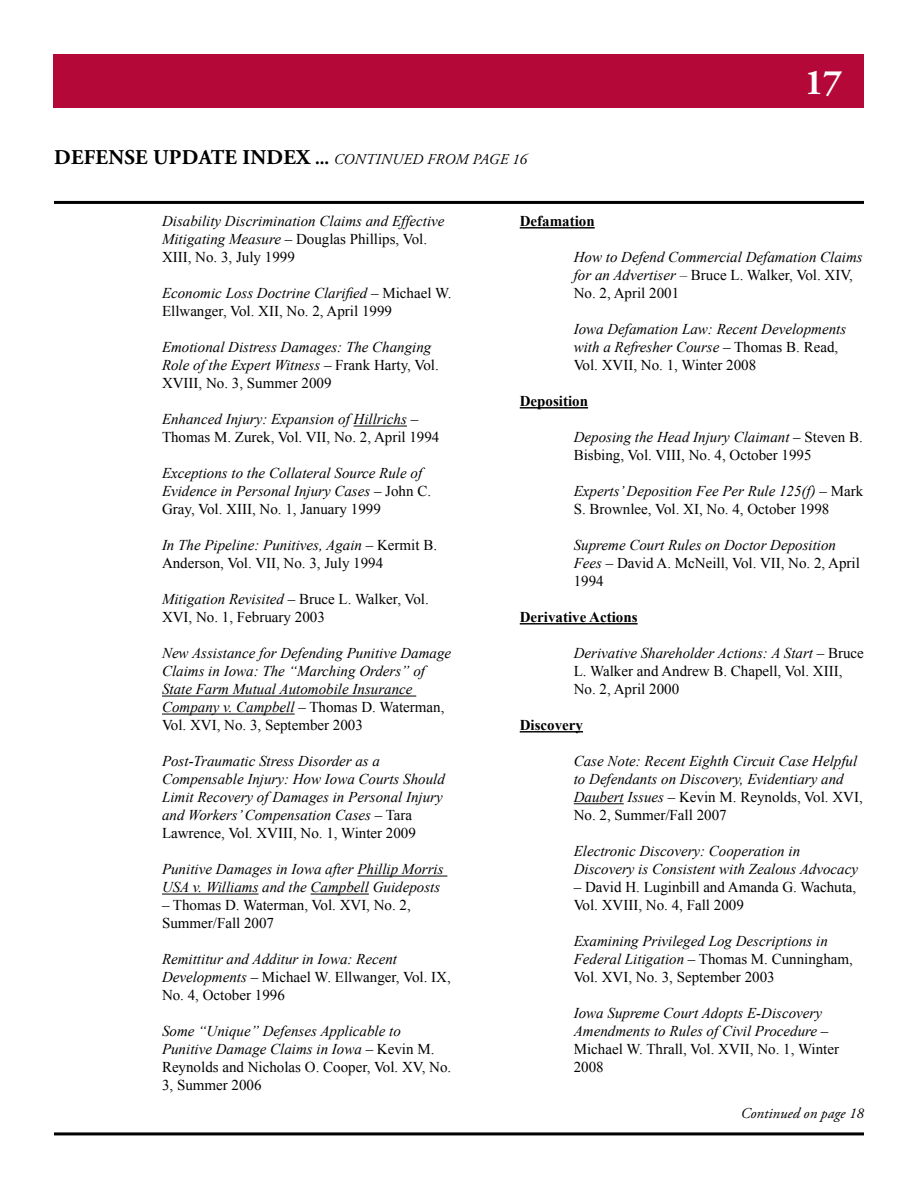
<style>
.page{position:relative;width:918px;height:1188px;background:#fff}
.page>*{position:absolute;margin:0;border:0;box-sizing:border-box;transform-origin:0 0}
.t1{font:700 36px "Adobe Garamond Pro";color:#fff}
.t2{font:700 21px "Adobe Garamond Pro";letter-spacing:.015em;color:#000}
.t3{font:italic 15px/18px "Times New Roman";color:#000}
.t4{font:15px/18px "Times New Roman";color:#000}
.t5{font:700 15px "Times New Roman";color:#000}
.t6{font:italic 15px "Adobe Garamond Pro";color:#000}
.s1{font-size:18px}
.s2{font-weight:400;font-style:italic;font-size:15px}
.s3{font-style:normal}
.s4{font-style:italic}
</style>
<div class="page">
<div style="left:54px;top:54px;width:810px;height:54px;background:#b30838"></div>
<hr style="left:54px;top:201px;width:810px;height:3px;background:#000">
<hr style="left:54px;top:1132px;width:810px;height:3px;background:#000">
<hr style="left:354px;top:426px;width:53px;height:1px;background:#000">
<hr style="left:162px;top:696px;width:254px;height:1px;background:#000">
<hr style="left:162px;top:714px;width:133px;height:1px;background:#000">
<hr style="left:357px;top:876px;width:90px;height:1px;background:#000">
<hr style="left:162px;top:894px;width:97px;height:1px;background:#000">
<hr style="left:311px;top:894px;width:58px;height:1px;background:#000">
<hr style="left:520px;top:227px;width:75px;height:2px;background:#000">
<hr style="left:520px;top:407px;width:68px;height:2px;background:#000">
<hr style="left:520px;top:623px;width:118px;height:2px;background:#000">
<hr style="left:520px;top:731px;width:63px;height:2px;background:#000">
<hr style="left:574px;top:803px;width:50px;height:1px;background:#000">
<h2 class="t2" style="left:54px;top:145px;width:423px">DEFENSE UPDATE INDEX <span class="s1">...</span> <span class="s2">CONTI NUED FR OM PAG</span></h2>
<p class="t6" style="left:500px;top:150px;width:29px">E 16</p>
<h1 class="t1" style="left:805px;top:61px;width:39px">17</h1>
<p class="t3" style="left:162px;top:212px;width:284px">Disability Discrimination Claims and Effective<br>Mitigating Measure <span class="s3">– Douglas Phillips, Vol.<br>XIII, No. 3, July 1999</span></p>
<p class="t4" style="left:162px;top:284px;width:291px"><span class="s4">Economic Loss Doctrine Clarified</span> – Michael W.<br>Ellwanger, Vol. XII, No. 2, April 1999</p>
<p class="t3" style="left:162px;top:338px;width:278px">Emotional Distress Damages: The Changing<br>Role of the Expert Witness <span class="s3">– Frank Harty, Vol.<br>XVIII, No. 3, Summer 2009</span></p>
<p class="t4" style="left:162px;top:410px;width:279px"><span class="s4">Enhanced Injury: Expansion of Hillrichs</span> –<br>Thomas M. Zurek, Vol. VII, No. 2, April 1994</p>
<p class="t3" style="left:162px;top:464px;width:271px">Exceptions to the Collateral Source Rule of<br>Evidence in Personal Injury Cases <span class="s3">– John C.<br>Gray, Vol. XIII, No. 1, January 1999</span></p>
<p class="t4" style="left:162px;top:536px;width:277px"><span class="s4">In The Pipeline: Punitives, Again</span> – Kermit B.<br>Anderson, Vol. VII, No. 3, July 1994</p>
<p class="t4" style="left:162px;top:590px;width:268px"><span class="s4">Mitigation Revisited</span> – Bruce L. Walker, Vol.<br>XVI, No. 1, February 2003</p>
<p class="t3" style="left:162px;top:644px;width:291px">New Assistance for Defending Punitive Damage Claims in Iowa: The “Marching Orders” of State Farm Mutual Automobile Insurance Company v. Campbell <span class="s3">– Thomas D. Waterman, Vol. XVI, No. 3, September 2003</span></p>
<p class="t3" style="left:162px;top:752px;width:284px">Post-Traumatic Stress Disorder as a Compensable Injury: How Iowa Courts Should Limit Recovery of Damages in Personal Injury and Workers’ Compensation Cases <span class="s3">– Tara Lawrence, Vol. XVIII, No. 1, Winter 2009</span></p>
<p class="t3" style="left:162px;top:860px;width:283px">Punitive Damages in Iowa after Phillip Morris<br>USA v. Williams and the Campbell Guideposts</p>
<p class="t4" style="left:162px;top:896px;width:250px">– Thomas D. Waterman, Vol. XVI, No. 2,<br>Summer/Fall 2007</p>
<p class="t3" style="left:162px;top:950px;width:290px">Remittitur and Additur in Iowa: Recent<br>Developments <span class="s3">– Michael W. Ellwanger, Vol. IX,<br>No. 4, October 1996</span></p>
<p class="t3" style="left:162px;top:1022px;width:291px">Some “Unique” Defenses Applicable to Punitive Damage Claims in Iowa <span class="s3">– Kevin M.<br>Reynolds and Nicholas O. Cooper, Vol. XV, No.<br>3, Summer 2006</span></p>
<p class="t5" style="left:520px;top:212px;width:76px">Defamation</p>
<p class="t3" style="left:574px;top:248px;width:291px">How to Defend Commercial Defamation Claims for an Advertiser – <span class="s3">Bruce L. Walker, Vol. XIV,<br>No. 2, April 2001</span></p>
<p class="t3" style="left:574px;top:320px;width:274px">Iowa Defamation Law: Recent Developments with a Refresher Course <span class="s3">– Thomas B. Read,<br>Vol. XVII, No. 1, Winter 2008</span></p>
<p class="t5" style="left:520px;top:392px;width:70px">Deposition</p>
<p class="t4" style="left:574px;top:428px;width:291px"><span class="s4">Deposing the Head Injury Claimant</span> – Steven B.<br>Bisbing, Vol. VIII, No. 4, October 1995</p>
<p class="t4" style="left:574px;top:482px;width:291px"><span class="s4">Experts’ Deposition Fee Per Rule 125(f)</span> – Mark<br>S. Brownlee, Vol. XI, No. 4, October 1998</p>
<p class="t3" style="left:574px;top:536px;width:288px">Supreme Court Rules on Doctor Deposition<br>Fees <span class="s3">– David A. McNeill, Vol. VII, No. 2, April<br>1994</span></p>
<p class="t5" style="left:520px;top:608px;width:119px">Derivative Actions</p>
<p class="t4" style="left:574px;top:644px;width:292px"><span class="s4">Derivative Shareholder Actions: A Start</span> – Bruce<br>L. Walker and Andrew B. Chapell, Vol. XIII,<br>No. 2, April 2000</p>
<p class="t5" style="left:520px;top:716px;width:65px">Discovery</p>
<p class="t3" style="left:574px;top:752px;width:291px">Case Note: Recent Eighth Circuit Case Helpful to Defendants on Discovery, Evidentiary and Daubert Issues <span class="s3">– Kevin M. Reynolds, Vol. XVI, No. 2, Summer/Fall 2007</span></p>
<p class="t3" style="left:574px;top:842px;width:286px">Electronic Discovery: Cooperation in<br>Discovery is Consistent with Zealous Advocacy</p>
<p class="t4" style="left:574px;top:878px;width:284px">– David H. Luginbill and Amanda G. Wachuta,<br>Vol. XVIII, No. 4, Fall 2009</p>
<p class="t3" style="left:574px;top:932px;width:281px">Examining Privileged Log Descriptions in<br>Federal Litigation <span class="s3">– Thomas M. Cunningham,<br>Vol. XVI, No. 3, September 2003</span></p>
<p class="t3" style="left:574px;top:1004px;width:267px">Iowa Supreme Court Adopts E-Discovery<br>Amendments to Rules of Civil Procedure <span class="s3">–<br>Michael W. Thrall, Vol. XVII, No. 1, Winter<br>2008</span></p>
<p class="t6" style="left:741px;top:1104px;width:125px">CONTINUED ON PAGE 18</p>
</div>
